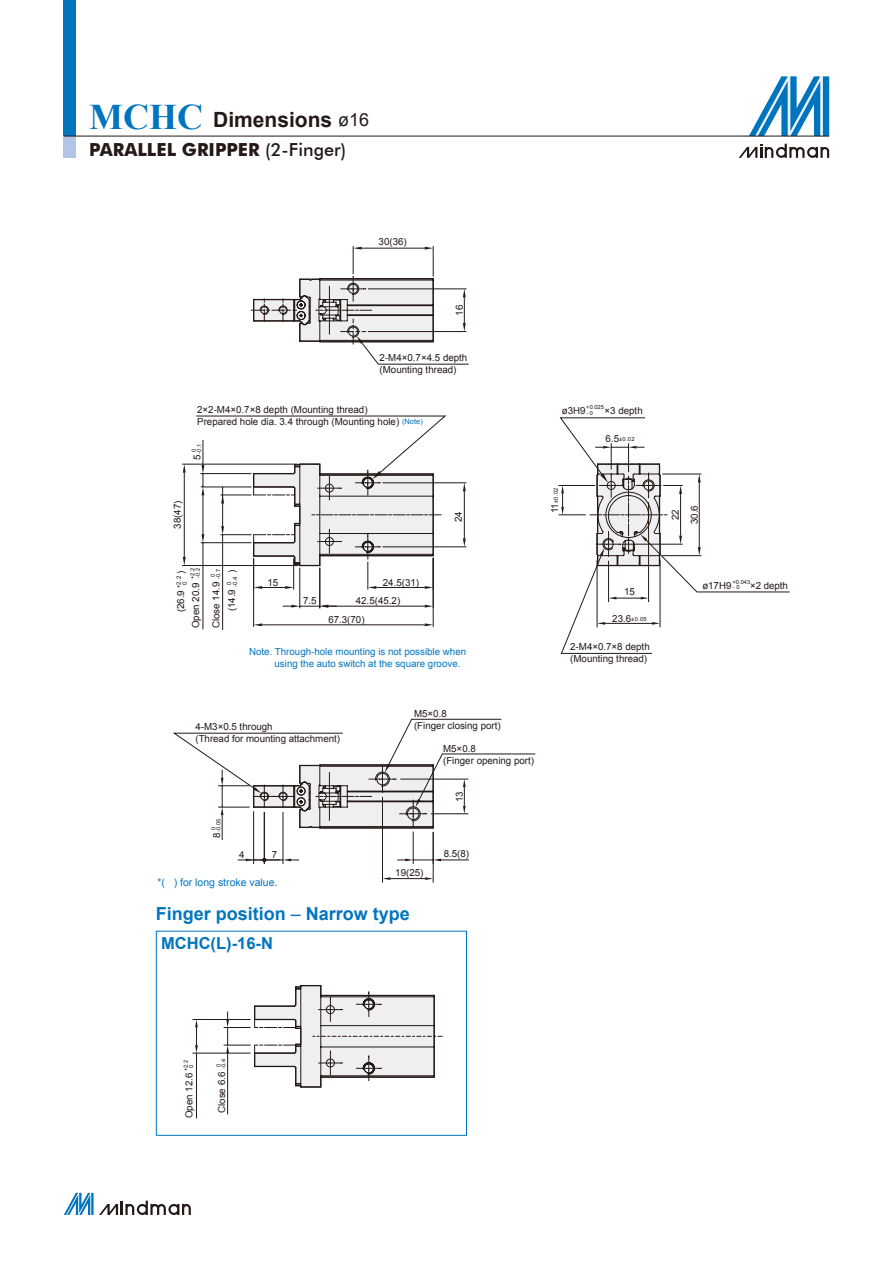
<style>
.page{position:relative;width:893px;height:1263px;background:#fff}
.page>*{position:absolute;margin:0;border:0;box-sizing:border-box;transform-origin:0 0}
.t1{font:700 21px "Arial";color:#231916}
.t2{font:700 18px "Futura BT";color:#231916}
.t3{font:700 18px "Arial";color:#0075be}
.t4{font:700 16.5px "Arial";color:#0075be}
.t5{font:10.5px "Arial";color:#0075be}
.t6{font:9.75px "Arial";color:#231916}
.t7{font:9.75px/12px "Arial";color:#0075be}
.t8{font:6px "Arial";color:#231916}
.t9{font:5.7px "Arial";color:#231916}
.s1{font-family:"Times New Roman";font-size:36px;color:#0075be}
.s2{font-weight:400;font-size:18px}
.s3{font-weight:500}
.s4{font-size:7.5px;color:#0075be}
.s5{font-size:9.75px}
.s6{font-weight:400}
</style>
<div class="page">
<svg style="left:749px;top:76px;width:80px;height:60px"></svg>
<svg style="left:739px;top:144px;width:90px;height:14px"></svg>
<div style="left:64px;top:0;width:12px;height:136px;background:#0075be"></div>
<div style="left:64px;top:136px;width:12px;height:21px;background:#b1c5e6"></div>
<hr style="left:64px;top:136px;width:765px;height:1px;background:#231916">
<svg style="left:64px;top:1193px;width:127px;height:22px"></svg>
<hr style="left:196px;top:1053px;width:1px;height:65px;background:#231916">
<svg style="left:195px;top:1020px;width:3px;height:33px"></svg>
<hr style="left:192px;top:1053px;width:59px;height:1px;background:#231916">
<hr style="left:192px;top:1019px;width:59px;height:1px;background:#231916">
<hr style="left:227px;top:1053px;width:1px;height:61px;background:#231916">
<svg style="left:224px;top:985px;width:218px;height:103px"></svg>
<div style="left:156px;top:931px;width:311px;height:205px;border:1px solid #0075be"></div>
<hr style="left:203px;top:543px;width:1px;height:86px;background:#231916">
<hr style="left:253px;top:811px;width:1px;height:53px;background:#231916">
<hr style="left:283px;top:812px;width:1px;height:52px;background:#231916">
<hr style="left:264px;top:812px;width:1px;height:52px;background:#231916">
<svg style="left:238px;top:858px;width:61px;height:4px"></svg>
<svg style="left:183px;top:465px;width:3px;height:8px"></svg>
<svg style="left:183px;top:557px;width:3px;height:8px"></svg>
<hr style="left:184px;top:473px;width:1px;height:84px;background:#231916">
<hr style="left:182px;top:565px;width:116px;height:1px;background:#231916">
<hr style="left:182px;top:464px;width:116px;height:1px;background:#231916">
<hr style="left:222px;top:535px;width:1px;height:95px;background:#231916">
<svg style="left:397px;top:858px;width:72px;height:3px"></svg>
<hr style="left:413px;top:831px;width:1px;height:33px;background:#231916">
<svg style="left:425px;top:877px;width:8px;height:3px"></svg>
<svg style="left:383px;top:877px;width:7px;height:3px"></svg>
<hr style="left:390px;top:878px;width:35px;height:1px;background:#231916">
<hr style="left:382px;top:797px;width:1px;height:86px;background:#231916">
<hr style="left:433px;top:832px;width:1px;height:51px;background:#231916">
<svg style="left:251px;top:246px;width:216px;height:65px"></svg>
<svg style="left:196px;top:416px;width:57px;height:174px"></svg>
<svg style="left:661px;top:473px;width:129px;height:120px"></svg>
<svg style="left:173px;top:732px;width:261px;height:108px"></svg>
<svg style="left:253px;top:278px;width:181px;height:550px"></svg>
<svg style="left:296px;top:299px;width:365px;height:529px"></svg>
<p class="t1" style="left:89px;top:106px;width:281px"><span class="s1">MCHC</span> Dimensions <span class="s2">ø16</span></p>
<p class="t2" style="left:89px;top:139px;width:258px">PARALLEL GRIPPER <span class="s3">(2-Finger)</span></p>
<p class="t6" style="left:379px;top:236px;width:30px">30(36)</p>
<p class="t6" style="left:453px;top:316px;width:12px;rotate:-90deg">16</p>
<p class="t6" style="left:380px;top:351px;width:89px">2-M4×0.7×4.5 depth</p>
<p class="t6" style="left:380px;top:363px;width:78px">(Mounting thread)</p>
<p class="t6" style="left:197px;top:403px;width:172px">2×2-M4×0.7×8 depth (Mounting thread)</p>
<p class="t6" style="left:197px;top:415px;width:227px">Prepared hole dia. 3.4 through (Mounting hole) <span class="s4">(Note)</span></p>
<p class="t9" style="left:190px;top:452px;width:5px;rotate:-90deg">0</p>
<p class="t9" style="left:195px;top:453px;width:11px;rotate:-90deg">-0.1</p>
<p class="t6" style="left:191px;top:460px;width:7px;rotate:-90deg">5</p>
<p class="t6" style="left:171px;top:529px;width:30px;rotate:-90deg">38(47)</p>
<p class="t6" style="left:452px;top:522px;width:12px;rotate:-90deg">24</p>
<p class="t9" style="left:586px;top:404px;width:19px">+0.025</p>
<p class="t6" style="left:562px;top:404px;width:25px">ø3H9</p>
<p class="t6" style="left:604px;top:404px;width:40px">×3 depth</p>
<p class="t9" style="left:587px;top:409px;width:8px">-0</p>
<p class="t9" style="left:552px;top:513px;width:27px;rotate:-90deg"><span class="s5">11</span>±0.02</p>
<p class="t9" style="left:606px;top:436px;width:30px"><span class="s5">6.5</span>±0.02</p>
<p class="t6" style="left:669px;top:520px;width:12px;rotate:-90deg">22</p>
<p class="t6" style="left:688px;top:524px;width:20px;rotate:-90deg">30.6</p>
<p class="t9" style="left:189px;top:579px;width:13px;rotate:-90deg">+2.2</p>
<p class="t9" style="left:194px;top:578px;width:12px;rotate:-90deg">-0.2</p>
<p class="t9" style="left:209px;top:577px;width:5px;rotate:-90deg">0</p>
<p class="t9" style="left:214px;top:579px;width:11px;rotate:-90deg">-0.7</p>
<p class="t6" style="left:225px;top:573px;width:5px;rotate:-90deg">)</p>
<p class="t6" style="left:174px;top:574px;width:5px;rotate:-90deg">)</p>
<p class="t8" style="left:175px;top:588px;width:14px;rotate:-90deg">+2.2</p>
<p class="t8" style="left:181px;top:585px;width:5px;rotate:-90deg">0</p>
<p class="t6" style="left:702px;top:579px;width:31px">ø17H9</p>
<p class="t6" style="left:750px;top:579px;width:39px">×2 depth</p>
<p class="t8" style="left:225px;top:585px;width:5px;rotate:-90deg">0</p>
<p class="t8" style="left:231px;top:587px;width:12px;rotate:-90deg">-0.4</p>
<p class="t6" style="left:268px;top:576px;width:12px">15</p>
<p class="t6" style="left:383px;top:576px;width:38px">24.5(31)</p>
<p class="t9" style="left:732px;top:578px;width:19px">+0.043</p>
<p class="t6" style="left:210px;top:628px;width:48px;rotate:-90deg">Close 14.9</p>
<p class="t6" style="left:189px;top:628px;width:47px;rotate:-90deg">Open 20.9</p>
<p class="t9" style="left:733px;top:584px;width:8px">- 0</p>
<p class="t6" style="left:624px;top:585px;width:12px">15</p>
<p class="t6" style="left:225px;top:611px;width:24px;rotate:-90deg">(14.9</p>
<p class="t6" style="left:174px;top:612px;width:24px;rotate:-90deg">(26.9</p>
<p class="t6" style="left:303px;top:594px;width:15px">7.5</p>
<p class="t6" style="left:356px;top:595px;width:46px">42.5(45.2)</p>
<p class="t9" style="left:612px;top:616px;width:36px"><span class="s5">23.6</span>±0.05</p>
<p class="t6" style="left:328px;top:613px;width:38px">67.3(70)</p>
<p class="t7" style="left:275px;top:646px;width:193px;text-indent:-26px">Note. Through-hole mounting is not possible when using the auto switch at the square groove.</p>
<p class="t6" style="left:195px;top:720px;width:79px">4-M3×0.5 through</p>
<p class="t6" style="left:195px;top:732px;width:146px">(Thread for mounting attachment)</p>
<p class="t9" style="left:210px;top:830px;width:5px;rotate:-90deg">0</p>
<p class="t9" style="left:215px;top:832px;width:14px;rotate:-90deg">-0.05</p>
<p class="t6" style="left:210px;top:838px;width:7px;rotate:-90deg">8</p>
<p class="t6" style="left:239px;top:848px;width:7px">4</p>
<p class="t6" style="left:272px;top:848px;width:7px">7</p>
<p class="t5" style="left:157px;top:875px;width:122px">*( ) for long stroke value.</p>
<p class="t6" style="left:414px;top:707px;width:34px">M5×0.8</p>
<p class="t6" style="left:414px;top:719px;width:88px">(Finger closing port)</p>
<p class="t6" style="left:443px;top:742px;width:34px">M5×0.8</p>
<p class="t6" style="left:443px;top:754px;width:93px">(Finger opening port)</p>
<p class="t6" style="left:453px;top:802px;width:12px;rotate:-90deg">13</p>
<p class="t6" style="left:395px;top:866px;width:30px">19(25)</p>
<p class="t6" style="left:444px;top:847px;width:27px">8.5(8)</p>
<p class="t3" style="left:156px;top:902px;width:256px">Finger position <span class="s6">–</span> Narrow type</p>
<p class="t4" style="left:161px;top:932px;width:113px">MCHC(L)-16-N</p>
<p class="t6" style="left:570px;top:640px;width:81px">2-M4×0.7×8 depth</p>
<p class="t6" style="left:570px;top:652px;width:78px">(Mounting thread)</p>
<p class="t9" style="left:182px;top:1071px;width:13px;rotate:-90deg">+2.2</p>
<p class="t9" style="left:187px;top:1068px;width:5px;rotate:-90deg">0</p>
<p class="t6" style="left:183px;top:1118px;width:47px;rotate:-90deg">Open 12.6</p>
<p class="t9" style="left:215px;top:1067px;width:5px;rotate:-90deg">0</p>
<p class="t9" style="left:220px;top:1069px;width:11px;rotate:-90deg">-0.4</p>
<p class="t6" style="left:215px;top:1113px;width:43px;rotate:-90deg">Close 6.6</p>
</div>
